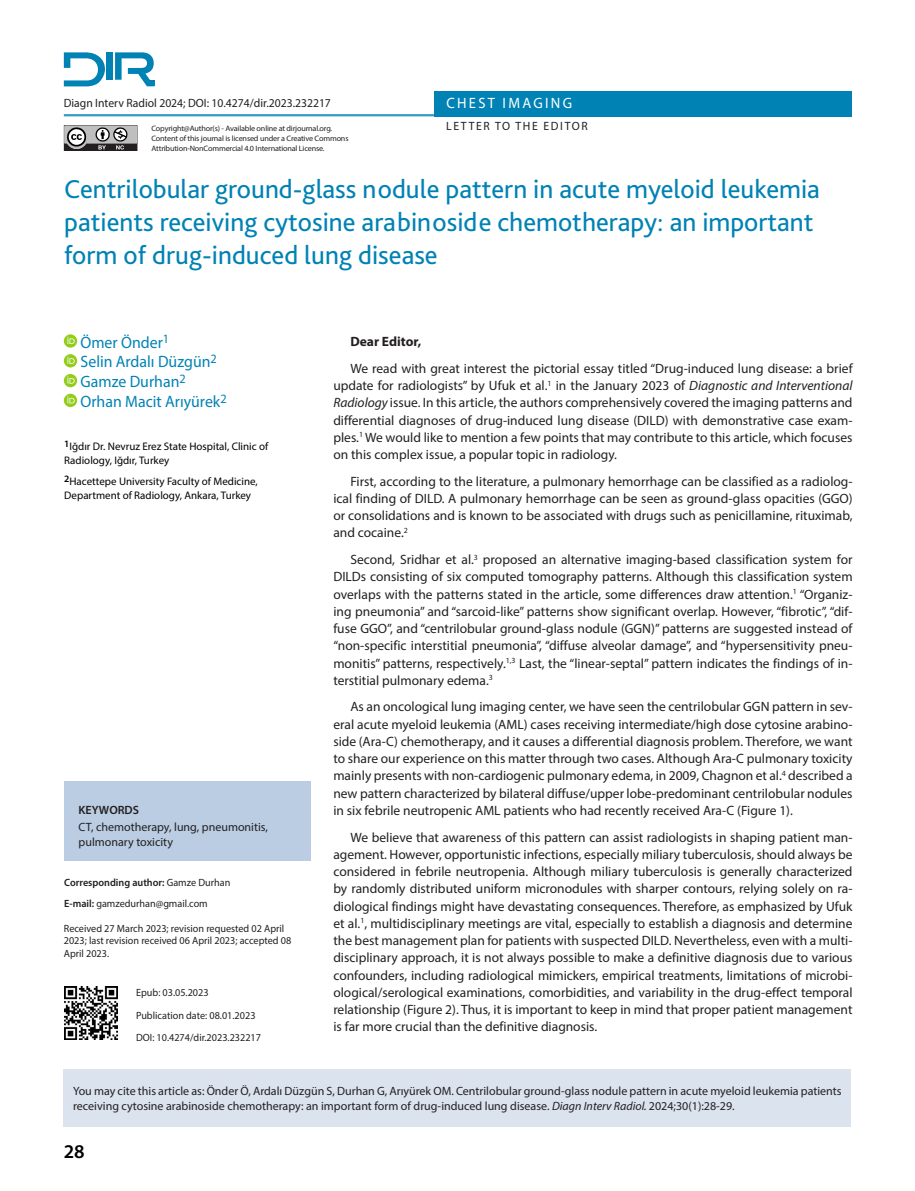
<style>
.page{position:relative;width:915px;height:1191px;background:#fff}
.page>*{position:absolute;margin:0;border:0;box-sizing:border-box;transform-origin:0 0}
.BASLIK{font:27px/33px "Bliss Pro";color:#0082b5}
.t1{font:600 19.5px "Myriad Pro";color:#000}
.YAZARLAR{font:16.5px "Myriad Pro";color:#0082b5;scale:.96 1}
.t2{font:15px "Myriad Pro";letter-spacing:.16em;color:#fff}
.YAZI{font:13.5px/17.2px "Myriad Pro";color:#231f20;text-align:justify}
.YAZI-2{font:700 13.5px "Myriad Pro";color:#231f20}
.CITE_AS{font:12px/15px "Myriad Pro";color:#231f20}
.ÖZET{font:12px/15px "Myriad Pro";color:#231f20}
.BAS_KISMI{font:12px "Myriad Pro";color:#231f20}
.TUR-2{font:12px "Myriad Pro";letter-spacing:.14em;color:#231f20}
.ÖZET-2{font:600 12px "Myriad Pro";color:#231f20}
.KURUMLAR{font:10.95px/14.2px "Myriad Pro";color:#000}
.YAZISMA{font:10.5px/12.6px "Myriad Pro";color:#231f20}
.EPUB{font:10.5px "Myriad Pro";color:#231f20}
.YAZISMA-2{font:600 10.5px "Myriad Pro";color:#231f20}
.t3{font:7.8px/9.8px "Myriad Pro";letter-spacing:-.02em;color:#231f20;scale:1.04 1}
.s1{font-weight:400}
.s2{font-weight:600}
.s3{font-style:italic}
</style>
<div class="page">
<div style="left:434px;top:91px;width:416px;height:25px;background:#0082b5"></div>
<hr style="left:64px;top:114px;width:786px;height:2px;background:#0082b5">
<div style="left:147px;top:80px;width:8px;height:6px;background:#0082b5"></div>
<div style="left:106px;top:52px;width:7px;height:28px;background:#0082b5"></div>
<svg style="left:64px;top:52px;width:41px;height:34px"></svg>
<svg style="left:115px;top:52px;width:39px;height:34px"></svg>
<svg style="left:64px;top:125px;width:73px;height:26px;background:#878686"></svg>
<div style="left:64px;top:334px;width:13px;height:14px;background:#92cd1d;border-radius:50%"></div>
<svg style="left:67px;top:337px;width:8px;height:7px"></svg>
<svg style="left:64px;top:354px;width:13px;height:13px"></svg>
<svg style="left:67px;top:356px;width:8px;height:8px"></svg>
<svg style="left:64px;top:374px;width:13px;height:13px"></svg>
<svg style="left:67px;top:376px;width:8px;height:8px"></svg>
<svg style="left:64px;top:394px;width:13px;height:13px"></svg>
<svg style="left:67px;top:396px;width:8px;height:7px"></svg>
<div style="left:64px;top:781px;width:246px;height:80px;background:#bacde2"></div>
<img style="left:64px;top:986px;width:53px;height:53px">
<div style="left:64px;top:1069px;width:786px;height:57px;background:#dae3ee"></div>
<p class="BAS_KISMI" style="left:64px;top:96px;width:268px">Diagn Interv Radiol 2024; DOI: 10.4274/dir.2023.232217</p>
<p class="t3" style="left:151px;top:124px;width:191px">Copyright@Author(s) - Available online at dirjournal.org.<br>Content of this journal is licensed under a Creative Commons<br>Attribution-NonCommercial 4.0 International License.</p>
<p class="t2" style="left:446px;top:94px;width:127px">CHEST IMAGING</p>
<p class="TUR-2" style="left:446px;top:118px;width:143px">LETTER TO THE EDITOR</p>
<p class="BASLIK" style="left:64px;top:172px;width:757px">Centrilobular ground-glass nodule pattern in acute myeloid leukemia patients receiving cytosine arabinoside chemotherapy: an important form of drug-induced lung disease</p>
<p class="YAZARLAR" style="left:80px;top:332px;width:94px">Ömer Önder<sup>1</sup></p>
<p class="YAZARLAR" style="left:80px;top:352px;width:143px">Selin Ardalı Düzgün<sup>2</sup></p>
<p class="YAZARLAR" style="left:80px;top:371px;width:111px">Gamze Durhan<sup>2</sup></p>
<p class="YAZARLAR" style="left:80px;top:391px;width:154px">Orhan Macit Arıyürek<sup>2</sup></p>
<p class="KURUMLAR" style="left:64px;top:439px;width:205px"><sup>1</sup>Iğdır Dr. Nevruz Erez State Hospital, Clinic of<br>Radiology, Iğdır, Turkey</p>
<p class="KURUMLAR" style="left:64px;top:474px;width:195px"><sup>2</sup>Hacettepe University Faculty of Medicine,<br>Department of Radiology, Ankara, Turkey</p>
<p class="ÖZET-2" style="left:79px;top:802px;width:62px">KEYWORDS</p>
<p class="ÖZET" style="left:79px;top:819px;width:191px">CT, chemotherapy, lung, pneumonitis, pulmonary toxicity</p>
<p class="YAZISMA-2" style="left:64px;top:875px;width:167px">Corresponding author: <span class="s1">Gamze Durhan</span></p>
<p class="YAZISMA" style="left:64px;top:897px;width:145px"><span class="s2">E-mail:</span> gamzedurhan@gmail.com</p>
<p class="YAZISMA" style="left:64px;top:922px;width:229px">Received 27 March 2023; revision requested 02 April<br>2023; last revision received 06 April 2023; accepted 08<br>April 2023.</p>
<p class="EPUB" style="left:136px;top:986px;width:74px">Epub: 03.05.2023</p>
<p class="EPUB" style="left:136px;top:1008px;width:121px">Publication date: 08.01.2023</p>
<p class="EPUB" style="left:136px;top:1031px;width:126px">DOI: 10.4274/dir.2023.232217</p>
<p class="YAZI-2" style="left:350px;top:333px;width:72px">Dear Editor,</p>
<p class="YAZI" style="left:333px;top:359px;width:520px;text-indent:17px">We read with great interest the pictorial essay titled “Drug-induced lung disease: a brief update for radiologists” by Ufuk et al.<sup>1</sup> in the January 2023 of <span class="s3">Diagnostic and Interventional Radiology</span> issue. In this article, the authors comprehensively covered the imaging patterns and differential diagnoses of drug-induced lung disease (DILD) with demonstrative case exam&shy;ples.<sup>1</sup> We would like to mention a few points that may contribute to this article, which focuses on this complex issue, a popular topic in radiology.</p>
<p class="YAZI" style="left:333px;top:472px;width:520px;text-indent:17px">First, according to the literature, a pulmonary hemorrhage can be classified as a radiolog&shy;ical finding of DILD. A pulmonary hemorrhage can be seen as ground-glass opacities (GGO) or consolidations and is known to be associated with drugs such as penicillamine, rituximab, and cocaine.<sup>2</sup></p>
<p class="YAZI" style="left:333px;top:550px;width:520px;text-indent:17px">Second, Sridhar et al.<sup>3</sup> proposed an alternative imaging-based classification system for DILDs consisting of six computed tomography patterns. Although this classification system overlaps with the patterns stated in the article, some differences draw attention.<sup>1</sup> “Organiz&shy;ing pneumonia” and “sarcoid-like” patterns show significant overlap. However, “fibrotic”, “dif&shy;fuse GGO”, and “centrilobular ground-glass nodule (GGN)” patterns are suggested instead of “non-specific interstitial pneumonia”, “diffuse alveolar damage”, and “hypersensitivity pneu&shy;monitis” patterns, respectively.<sup>1,3</sup> Last, the “linear-septal” pattern indicates the findings of in&shy;terstitial pulmonary edema.<sup>3</sup></p>
<p class="YAZI" style="left:333px;top:698px;width:520px;text-indent:17px">As an oncological lung imaging center, we have seen the centrilobular GGN pattern in sev&shy;eral acute myeloid leukemia (AML) cases receiving intermediate/high dose cytosine arabino&shy;side (Ara-C) chemotherapy, and it causes a differential diagnosis problem. Therefore, we want to share our experience on this matter through two cases. Although Ara-C pulmonary toxicity mainly presents with non-cardiogenic pulmonary edema, in 2009, Chagnon et al.<sup>4</sup> described a new pattern characterized by bilateral diffuse/upper lobe-predominant centrilobular nodules in six febrile neutropenic AML patients who had recently received Ara-C (Figure 1).</p>
<p class="YAZI" style="left:333px;top:828px;width:520px;text-indent:17px">We believe that awareness of this pattern can assist radiologists in shaping patient man&shy;agement. However, opportunistic infections, especially miliary tuberculosis, should always be considered in febrile neutropenia. Although miliary tuberculosis is generally characterized by randomly distributed uniform micronodules with sharper contours, relying solely on ra&shy;diological findings might have devastating consequences. Therefore, as emphasized by Ufuk et al.<sup>1</sup>, multidisciplinary meetings are vital, especially to establish a diagnosis and determine the best management plan for patients with suspected DILD. Nevertheless, even with a multi&shy;disciplinary approach, it is not always possible to make a definitive diagnosis due to various confounders, including radiological mimickers, empirical treatments, limitations of microbi&shy;ological/serological examinations, comorbidities, and variability in the drug-effect temporal relationship (Figure 2). Thus, it is important to keep in mind that proper patient management is far more crucial than the definitive diagnosis.</p>
<p class="CITE_AS" style="left:73px;top:1083px;width:769px">You may cite this article as: Önder Ö, Ardalı Düzgün S, Durhan G, Arıyürek OM. Centrilobular ground-glass nodule pattern in acute myeloid leukemia patients receiving cytosine arabinoside chemotherapy: an important form of drug-induced lung disease. <span class="s3">Diagn Interv Radiol.</span> 2024;30(1):28-29.</p>
<h2 class="t1" style="left:64px;top:1138px;width:22px">28</h2>
</div>
